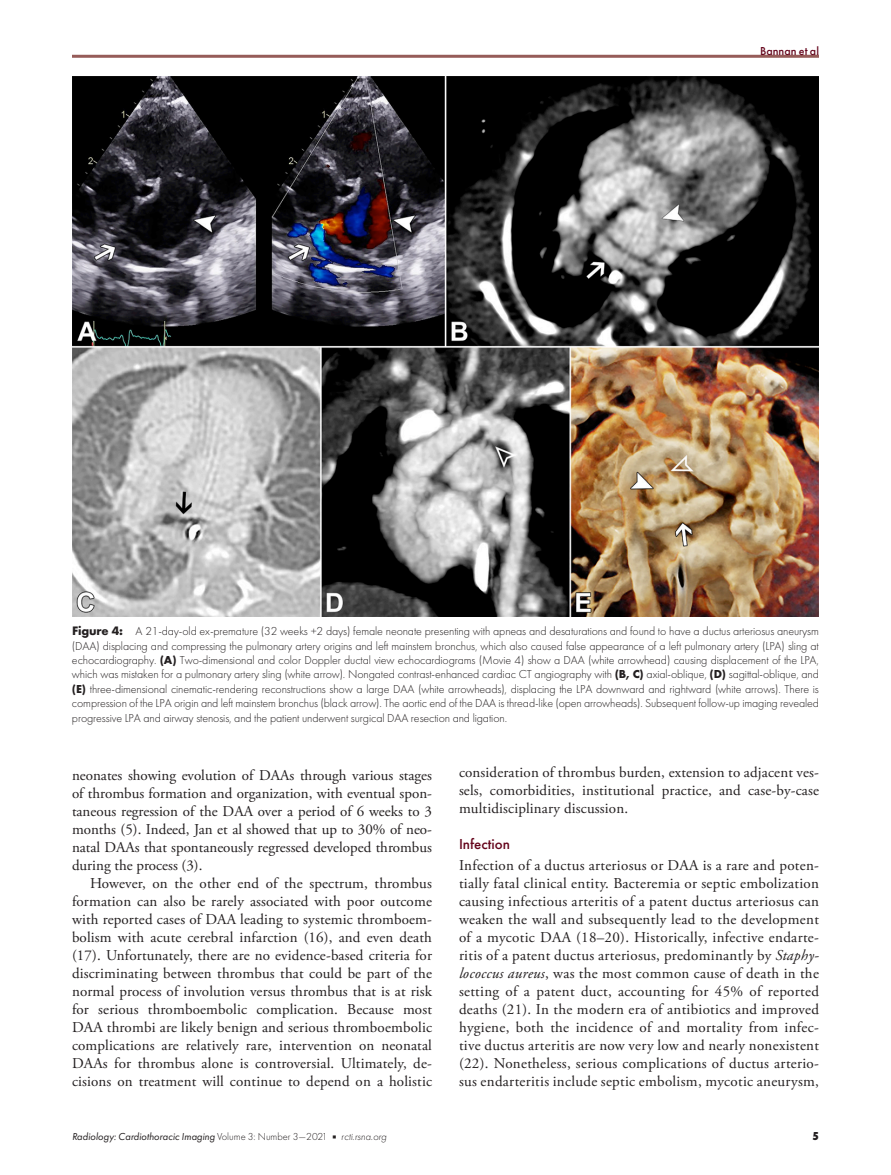
<style>
.page{position:relative;width:891px;height:1175px;background:#fff}
.page>*{position:absolute;margin:0;border:0;box-sizing:border-box;transform-origin:0 0}
.t1{font:15px/18px "Adobe Garamond Pro";letter-spacing:.01em;color:#231f20;text-align:justify}
.t2{font:500 15px "Futura PT";color:#65051c}
.t3{font:300 12px/14.4px "Futura PT";letter-spacing:-.01em;color:#231f20;text-align:justify}
.t4{font:500 12px "Futura PT";color:#65051c}
.t5{font:800 12px "Futura PT Cond";color:#231f20}
.t6{font:italic 10.5px "Futura PT";color:#231f20}
.s1{font-weight:700;font-size:12.75px}
.s2{font-weight:700}
.s3{font-style:italic}
.s4{font-weight:300;font-style:normal}
.s5{font-family:"Universal Newswith Comm Pi";font-style:normal;font-size:6px}
.s6{font-weight:300}
</style>
<div class="page">
<hr style="left:72px;top:55px;width:747px;height:3px;background:#965c59">
<img style="left:72px;top:76px;width:747px;height:540px">
<p class="t4" style="left:760px;top:44px;width:60px">Bannan et al</p>
<p class="t3" style="left:72px;top:624px;width:749px"><span class="s1">Figure 4:</span> A 21-day-old ex-premature (32 weeks +2 days) female neonate presenting with apneas and desaturations and found to have a ductus arteriosus aneurysm (DAA) displacing and compressing the pulmonary artery origins and left mainstem bronchus, which also caused false appearance of a left pulmonary artery (LPA) sling at echocardiography. <span class="s2">(A)</span> Two-dimensional and color Doppler ductal view echocardiograms (Movie 4) show a DAA (white arrowhead) causing displacement of the LPA, which was mistaken for a pulmonary artery sling (white arrow). Nongated contrast-enhanced cardiac CT angiography with <span class="s2">(B, C)</span> axial-oblique, <span class="s2">(D)</span> sagittal-oblique, and <span class="s2">(E)</span> three-dimensional cinematic-rendering reconstructions show a large DAA (white arrowheads), displacing the LPA downward and rightward (white arrows). There is compression of the LPA origin and left mainstem bronchus (black arrow). The aortic end of the DAA is thread-like (open arrowheads). Subsequent follow-up imaging revealed progressive LPA and airway stenosis, and the patient underwent surgical DAA resection and ligation.</p>
<p class="t1" style="left:72px;top:767px;width:362px">neonates showing evolution of DAAs through various stages of thrombus formation and organization, with eventual spon&shy;taneous regression of the DAA over a period of 6 weeks to 3 months (5). Indeed, Jan et al showed that up to 30% of neo&shy;natal DAAs that spontaneously regressed developed thrombus during the process (3).</p>
<p class="t1" style="left:72px;top:875px;width:362px;text-indent:18px">However, on the other end of the spectrum, thrombus formation can also be rarely associated with poor outcome with reported cases of DAA leading to systemic thromboem&shy;bolism with acute cerebral infarction (16), and even death (17). Unfortunately, there are no evidence-based criteria for discriminating between thrombus that could be part of the normal process of involution versus thrombus that is at risk for serious thromboembolic complication. Because most DAA thrombi are likely benign and serious thromboembolic complications are relatively rare, intervention on neonatal DAAs for thrombus alone is controversial. Ultimately, de&shy;cisions on treatment will continue to depend on a holistic</p>
<p class="t1" style="left:459px;top:764px;width:362px">consideration of thrombus burden, extension to adjacent ves&shy;sels, comorbidities, institutional practice, and case-by-case multidisciplinary discussion.</p>
<p class="t2" style="left:459px;top:835px;width:52px">Infection</p>
<p class="t1" style="left:459px;top:857px;width:362px">Infection of a ductus arteriosus or DAA is a rare and poten&shy;tially fatal clinical entity. Bacteremia or septic embolization causing infectious arteritis of a patent ductus arteriosus can weaken the wall and subsequently lead to the development of a mycotic DAA (18–20). Historically, infective endarte&shy;ritis of a patent ductus arteriosus, predominantly by <span class="s3">Staphy&shy;lococcus aureus</span>, was the most common cause of death in the setting of a patent duct, accounting for 45% of reported deaths (21). In the modern era of antibiotics and improved hygiene, both the incidence of and mortality from infec&shy;tive ductus arteritis are now very low and nearly nonexistent (22). Nonetheless, serious complications of ductus arterio&shy;sus endarteritis include septic embolism, mycotic aneurysm,</p>
<p class="t6" style="left:72px;top:1130px;width:316px">Radiology: Cardiothoracic Imaging <span class="s4">Volume 3: Number 3—2021</span> <span class="s5">n</span> <span class="s6">rcti.rsna.org</span></p>
<p class="t5" style="left:813px;top:1128px;width:8px">5</p>
</div>
